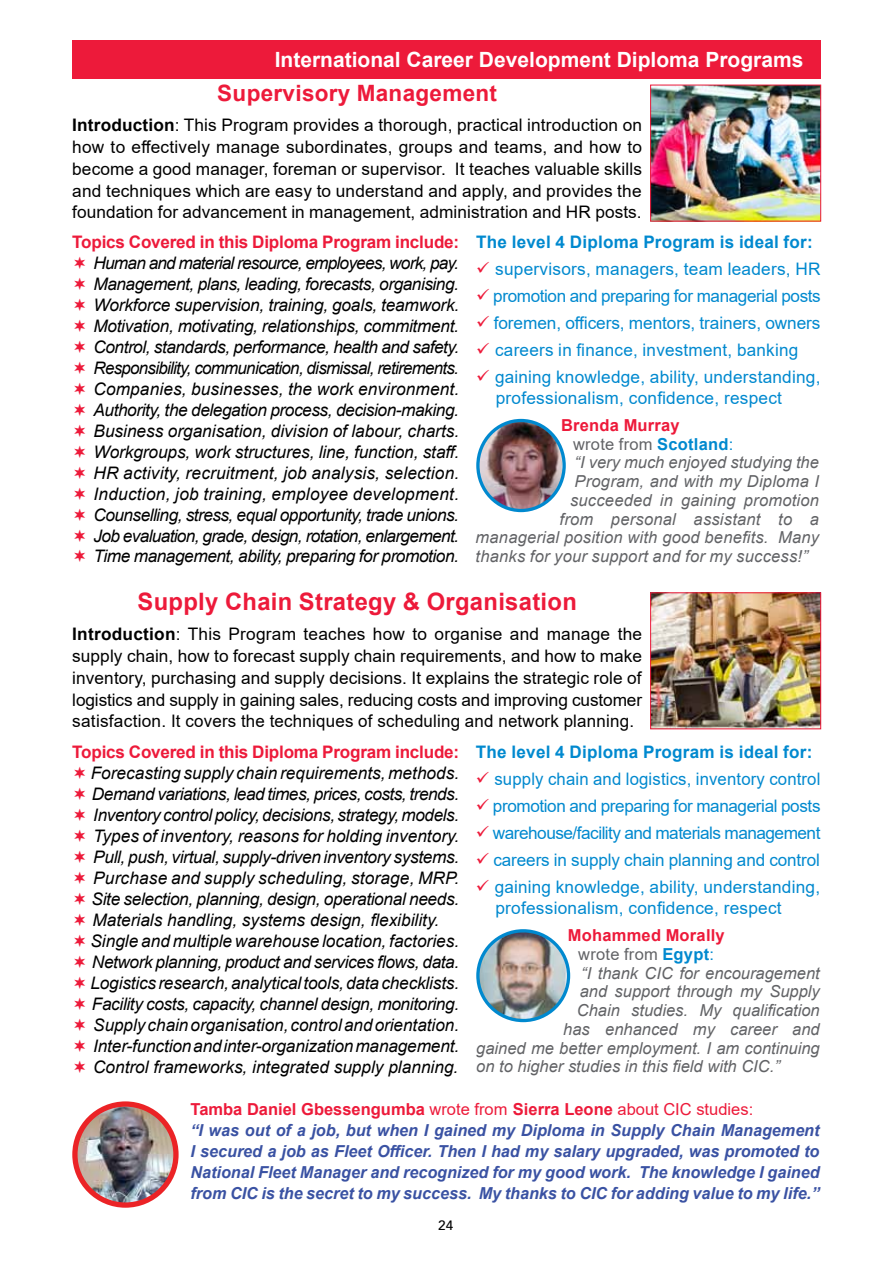
<style>
.page{position:relative;width:893px;height:1263px;background:#fff}
.page>*{position:absolute;margin:0;border:0;box-sizing:border-box;transform-origin:0 0}
.t1{font:700 24px "Arial";letter-spacing:.015em;color:#ed1a3a}
.t2{font:700 22.5px "Arial";letter-spacing:.015em;color:#ed1a3a}
.t3{font:700 21px "Arial";color:#fff}
.t4{font:italic 17.25px/21px "Arial";letter-spacing:-.01em;color:#000;text-align:justify}
.t5{font:17.25px/21.8px "Arial";letter-spacing:.01em;color:#000;text-align:justify}
.t6{font:17.25px/21px "Arial";letter-spacing:.01em;color:#0089cf}
.t7{font:700 17.25px "Arial";letter-spacing:-.01em;color:#ed1a3a}
.t8{font:17.25px "Arial";letter-spacing:-.02em;color:#0089cf}
.t9{font:700 17.25px "Arial";letter-spacing:.015em;color:#0089cf}
.t10{font:17.25px "Arial";letter-spacing:-.03em;color:#0089cf}
.t11{font:italic 16.5px "Arial";color:#626366}
.t12{font:italic 700 16.5px/21px "Arial";color:#3a52a3}
.t13{font:16.5px "Arial";letter-spacing:.015em;color:#626366}
.t14{font:700 16.5px "Arial";letter-spacing:.015em;color:#ed1a3a}
.t15{font:500 13.5px "Avenir";color:#000}
.s1{font-weight:700}
.s2{color:#ed1a3a}
.s3{font-weight:700;color:#0089cf}
.s4{color:#0089cf}
.s5{font-style:normal;color:#ed1a3a}
.s6{font-weight:400;font-style:normal;color:#ed1a3a}
</style>
<div class="page">
<img style="left:75px;top:1104px;width:101px;height:101px;border-radius:51px">
<div style="left:72px;top:1101px;width:107px;height:107px;border:5px solid #eb2326;border-radius:50%"></div>
<img style="left:652px;top:87px;width:167px;height:132px">
<div style="left:650px;top:85px;width:171px;height:136px;border:1px solid #ed1a3a"></div>
<img style="left:478px;top:420px;width:85px;height:90px">
<div style="left:476px;top:419px;width:90px;height:93px;border:3px solid #0089cf;border-radius:50%"></div>
<img style="left:478px;top:931px;width:91px;height:89px">
<div style="left:476px;top:929px;width:94px;height:93px;border:3px solid #0089cf;border-radius:50%"></div>
<img style="left:652px;top:594px;width:167px;height:133px">
<div style="left:650px;top:592px;width:171px;height:137px;border:1px solid #ed1a3a"></div>
<div style="left:72px;top:40px;width:748px;height:38px;background:#ed1a3a"></div>
<p class="t3" style="left:275px;top:45px;width:530px">International Career Development Diploma Programs</p>
<h2 class="t2" style="left:217px;top:78px;width:281px">Supervisory Management</h2>
<p class="t5" style="left:72px;top:114px;width:571px"><span class="s1">Introduction</span>: This Program provides a thorough, practical introduction on how to effectively manage subordinates, groups and teams, and how to become a good manager, foreman or supervisor. It teaches valuable skills and techniques which are easy to understand and apply, and provides the foundation for advancement in management, administration and HR posts.</p>
<p class="t7" style="left:72px;top:229px;width:388px">Topics Covered in this Diploma Program include:</p>
<p class="t4" style="left:93px;top:252px;width:367px">Human and material resource, employees, work, pay.<br>Management, plans, leading, forecasts, organising.<br>Workforce supervision, training, goals, teamwork.<br>Motivation, motivating, relationships, commitment.<br>Control, standards, performance, health and safety.<br>Responsibility, communication, dismissal, retirements.<br>Companies, businesses, the work environment.<br>Authority, the delegation process, decision-making.<br>Business organisation, division of labour, charts.<br>Workgroups, work structures, line, function, staff.<br>HR activity, recruitment, job analysis, selection.<br>Induction, job training, employee development.<br>Counselling, stress, equal opportunity, trade unions.<br>Job evaluation, grade, design, rotation, enlargement.<br>Time management, ability, preparing for promotion.</p>
<p class="t9" style="left:476px;top:229px;width:338px">The level 4 Diploma Program is ideal for:</p>
<p class="t6" style="left:476px;top:258px;width:346px"><span class="s2">✓</span> supervisors, managers, team leaders, HR</p>
<p class="t8" style="left:476px;top:284px;width:346px"><span class="s2">✓</span> promotion and preparing for managerial posts</p>
<p class="t6" style="left:476px;top:312px;width:346px"><span class="s2">✓</span> foremen, officers, mentors, trainers, owners</p>
<p class="t6" style="left:476px;top:339px;width:323px"><span class="s2">✓</span> careers in finance, investment, banking</p>
<p class="t6" style="left:496px;top:366px;width:326px;text-indent:-20px"><span class="s2">✓</span> gaining knowledge, ability, understanding, professionalism, confidence, respect</p>
<p class="t14" style="left:561px;top:413px;width:120px">Brenda Murray</p>
<p class="t13" style="left:573px;top:432px;width:162px">wrote from <span class="s3">Scotland</span><span class="s4">:</span></p>
<p class="t11" style="left:575px;top:452px;width:246px">“I very much enjoyed studying the</p>
<p class="t11" style="left:575px;top:471px;width:246px">Program, and with my Diploma I</p>
<p class="t11" style="left:570px;top:489px;width:251px">succeeded in gaining promotion</p>
<p class="t11" style="left:560px;top:508px;width:261px">from personal assistant to a</p>
<p class="t11" style="left:476px;top:527px;width:345px">managerial position with good benefits. Many</p>
<p class="t11" style="left:476px;top:546px;width:334px">thanks for your support and for my success!”</p>
<h1 class="t1" style="left:138px;top:585px;width:441px">Supply Chain Strategy &amp; Organisation</h1>
<p class="t5" style="left:72px;top:623px;width:571px"><span class="s1">Introduction</span>: This Program teaches how to organise and manage the supply chain, how to forecast supply chain requirements, and how to make inventory, purchasing and supply decisions. It explains the strategic role of logistics and supply in gaining sales, reducing costs and improving customer satisfaction. It covers the techniques of scheduling and network planning.</p>
<p class="t7" style="left:72px;top:740px;width:388px">Topics Covered in this Diploma Program include:</p>
<p class="t4" style="left:90px;top:762px;width:370px;text-align:left">Forecasting supply chain requirements, methods.<br>Demand variations, lead times, prices, costs, trends.<br>Inventory control policy, decisions, strategy, models.<br>Types of inventory, reasons for holding inventory.<br>Pull, push, virtual, supply-driven inventory systems.<br>Purchase and supply scheduling, storage, MRP.<br>Site selection, planning, design, operational needs.<br>Materials handling, systems design, flexibility.<br>Single and multiple warehouse location, factories.<br>Network planning, product and services flows, data.<br>Logistics research, analytical tools, data checklists.<br>Facility costs, capacity, channel design, monitoring.<br>Supply chain organisation, control and orientation.<br>Inter-function and inter-organization management.<br>Control frameworks, integrated supply planning.</p>
<p class="t9" style="left:476px;top:740px;width:338px">The level 4 Diploma Program is ideal for:</p>
<p class="t6" style="left:476px;top:768px;width:346px"><span class="s2">✓</span> supply chain and logistics, inventory control</p>
<p class="t8" style="left:476px;top:794px;width:346px"><span class="s2">✓</span> promotion and preparing for managerial posts</p>
<p class="t10" style="left:476px;top:821px;width:346px"><span class="s2">✓</span> warehouse/facility and materials management</p>
<p class="t6" style="left:476px;top:849px;width:346px"><span class="s2">✓</span> careers in supply chain planning and control</p>
<p class="t6" style="left:495px;top:876px;width:326px;text-indent:-20px"><span class="s2">✓</span> gaining knowledge, ability, understanding, professionalism, confidence, respect</p>
<p class="t14" style="left:568px;top:924px;width:159px">Mohammed Morally</p>
<p class="t13" style="left:578px;top:943px;width:137px">wrote from <span class="s3">Egypt</span><span class="s4">:</span></p>
<p class="t11" style="left:581px;top:962px;width:240px">“I thank CIC for encouragement</p>
<p class="t11" style="left:580px;top:981px;width:241px">and support through my Supply</p>
<p class="t11" style="left:577px;top:1000px;width:244px">Chain studies. My qualification</p>
<p class="t11" style="left:563px;top:1018px;width:258px">has enhanced my career and</p>
<p class="t11" style="left:476px;top:1037px;width:345px">gained me better employment. I am continuing</p>
<p class="t11" style="left:476px;top:1056px;width:305px">on to higher studies in this field with CIC.”</p>
<p class="t12" style="left:190px;top:1099px;width:631px"><span class="s5">Tamba Daniel Gbessengumba</span> <span class="s6">wrote from</span> <span class="s5">Sierra Leone</span> <span class="s6">about CIC studies:<br></span>“I was out of a job, but when I gained my Diploma in Supply Chain Management I secured a job as Fleet Officer. Then I had my salary upgraded, was promoted to National Fleet Manager and recognized for my good work. The knowledge I gained from CIC is the secret to my success. My thanks to CIC for adding value to my life.”</p>
<p class="t15" style="left:438px;top:1213px;width:17px">24</p>
</div>
